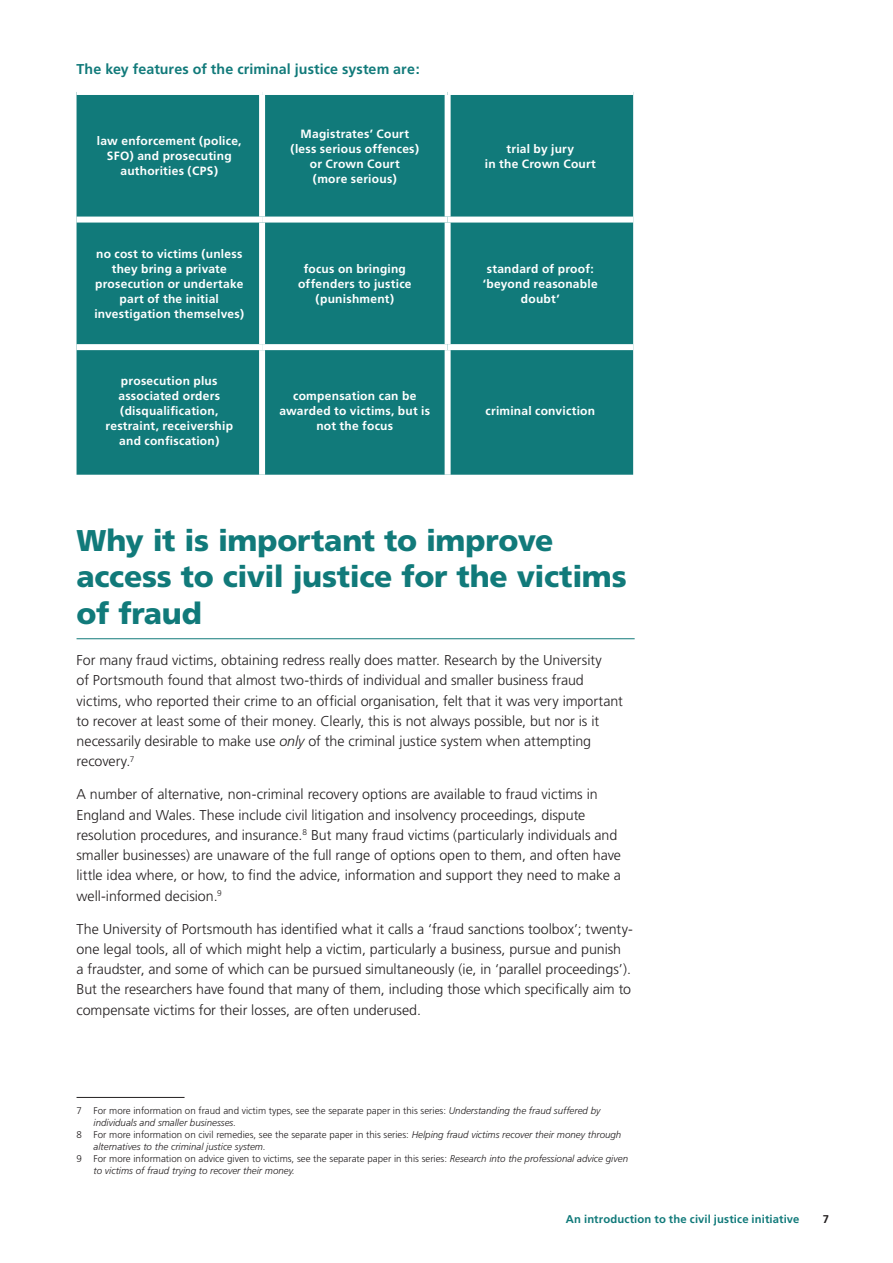
<style>
.page{position:relative;width:893px;height:1263px;background:#fff}
.page>*{position:absolute;margin:0;border:0;box-sizing:border-box;transform-origin:0 0}
.t1{font:900 30px/36px "Frutiger";letter-spacing:-.01em;color:#117a7a}
.t2{font:300 14.25px/20.2px "Frutiger";letter-spacing:-.005em;color:#231f20}
.t3{font:700 14.25px "Frutiger";letter-spacing:.005em;color:#117a7a}
.t4{font:700 12px/15px "Frutiger";letter-spacing:.02em;color:#fff;text-align:center}
.t5{font:700 11.25px "Frutiger";letter-spacing:.015em;color:#117a7a}
.t6{font:700 11.25px "Frutiger";color:#231f20}
.t7{font:300 9.75px "Frutiger";color:#231f20}
.t8{font:italic 300 9.75px "Frutiger";color:#231f20}
.s1{font-style:italic}
</style>
<div class="page">
<hr style="left:77px;top:638px;width:558px;height:1px;background:#117a7a">
<div style="left:77px;top:95px;width:556px;height:380px;background:#117a7a"></div>
<div style="left:259px;top:95px;width:6px;height:122px;background:#fff"></div>
<div style="left:445px;top:95px;width:6px;height:122px;background:#fff"></div>
<div style="left:77px;top:217px;width:185px;height:6px;background:#fff"></div>
<div style="left:262px;top:217px;width:186px;height:6px;background:#fff"></div>
<div style="left:259px;top:223px;width:6px;height:121px;background:#fff"></div>
<div style="left:448px;top:217px;width:185px;height:6px;background:#fff"></div>
<div style="left:445px;top:223px;width:6px;height:121px;background:#fff"></div>
<div style="left:77px;top:344px;width:185px;height:6px;background:#fff"></div>
<div style="left:262px;top:344px;width:186px;height:6px;background:#fff"></div>
<div style="left:259px;top:350px;width:6px;height:125px;background:#fff"></div>
<div style="left:448px;top:344px;width:185px;height:6px;background:#fff"></div>
<div style="left:445px;top:350px;width:6px;height:125px;background:#fff"></div>
<hr style="left:77px;top:1097px;width:108px;height:1px;background:#231f20">
<p class="t3" style="left:77px;top:61px;width:345px">The key features of the criminal justice system are:</p>
<p class="t4" style="left:97px;top:134px;width:146px">law enforcement (police,<br>SFO) and prosecuting authorities (CPS)</p>
<p class="t4" style="left:291px;top:126px;width:130px">Magistrates’ Court (less serious offences) or Crown Court<br>(more serious)</p>
<p class="t4" style="left:485px;top:141px;width:113px">trial by jury<br>in the Crown Court</p>
<p class="t4" style="left:94px;top:246px;width:151px">no cost to victims (unless they bring a private prosecution or undertake part of the initial investigation themselves)</p>
<p class="t4" style="left:106px;top:374px;width:129px">prosecution plus associated orders (disqualification, restraint, receivership and confiscation)</p>
<p class="t4" style="left:298px;top:261px;width:115px">focus on bringing offenders to justice (punishment)</p>
<p class="t4" style="left:483px;top:261px;width:116px">standard of proof: ‘beyond reasonable doubt’</p>
<p class="t4" style="left:279px;top:389px;width:152px">compensation can be awarded to victims, but is not the focus</p>
<p class="t4" style="left:486px;top:404px;width:111px">criminal conviction</p>
<h1 class="t1" style="left:77px;top:523px;width:552px">Why it is important to improve access to civil justice for the victims of fraud</h1>
<p class="t2" style="left:77px;top:650px;width:548px">For many fraud victims, obtaining redress really does matter. Research by the University<br>of Portsmouth found that almost two-thirds of individual and smaller business fraud victims, who reported their crime to an official organisation, felt that it was very important to recover at least some of their money. Clearly, this is not always possible, but nor is it necessarily desirable to make use <span class="s1">only</span> of the criminal justice system when attempting recovery.<sup>7</sup></p>
<p class="t2" style="left:77px;top:784px;width:546px">A number of alternative, non-criminal recovery options are available to fraud victims in England and Wales. These include civil litigation and insolvency proceedings, dispute resolution procedures, and insurance.<sup>8</sup> But many fraud victims (particularly individuals and smaller businesses) are unaware of the full range of options open to them, and often have little idea where, or how, to find the advice, information and support they need to make a well-informed decision.<sup>9</sup></p>
<p class="t2" style="left:77px;top:919px;width:558px">The University of Portsmouth has identified what it calls a ‘fraud sanctions toolbox’; twenty&shy;one legal tools, all of which might help a victim, particularly a business, pursue and punish<br>a fraudster, and some of which can be pursued simultaneously (ie, in ‘parallel proceedings’).<br>But the researchers have found that many of them, including those which specifically aim to compensate victims for their losses, are often underused.</p>
<p class="t7" style="left:77px;top:1105px;width:525px">7 For more information on fraud and victim types, see the separate paper in this series: <span class="s1">Understanding the fraud suffered by</span></p>
<p class="t8" style="left:94px;top:1117px;width:144px">individuals and smaller businesses.</p>
<p class="t7" style="left:77px;top:1129px;width:546px">8 For more information on civil remedies, see the separate paper in this series: <span class="s1">Helping fraud victims recover their money through</span></p>
<p class="t8" style="left:94px;top:1141px;width:174px">alternatives to the criminal justice system.</p>
<p class="t7" style="left:77px;top:1153px;width:553px">9 For more information on advice given to victims, see the separate paper in this series: <span class="s1">Research into the professional advice given</span></p>
<p class="t8" style="left:94px;top:1165px;width:203px">to victims of fraud trying to recover their money.</p>
<p class="t5" style="left:566px;top:1212px;width:235px">An introduction to the civil justice initiative</p>
<p class="t6" style="left:823px;top:1212px;width:8px">7</p>
</div>
